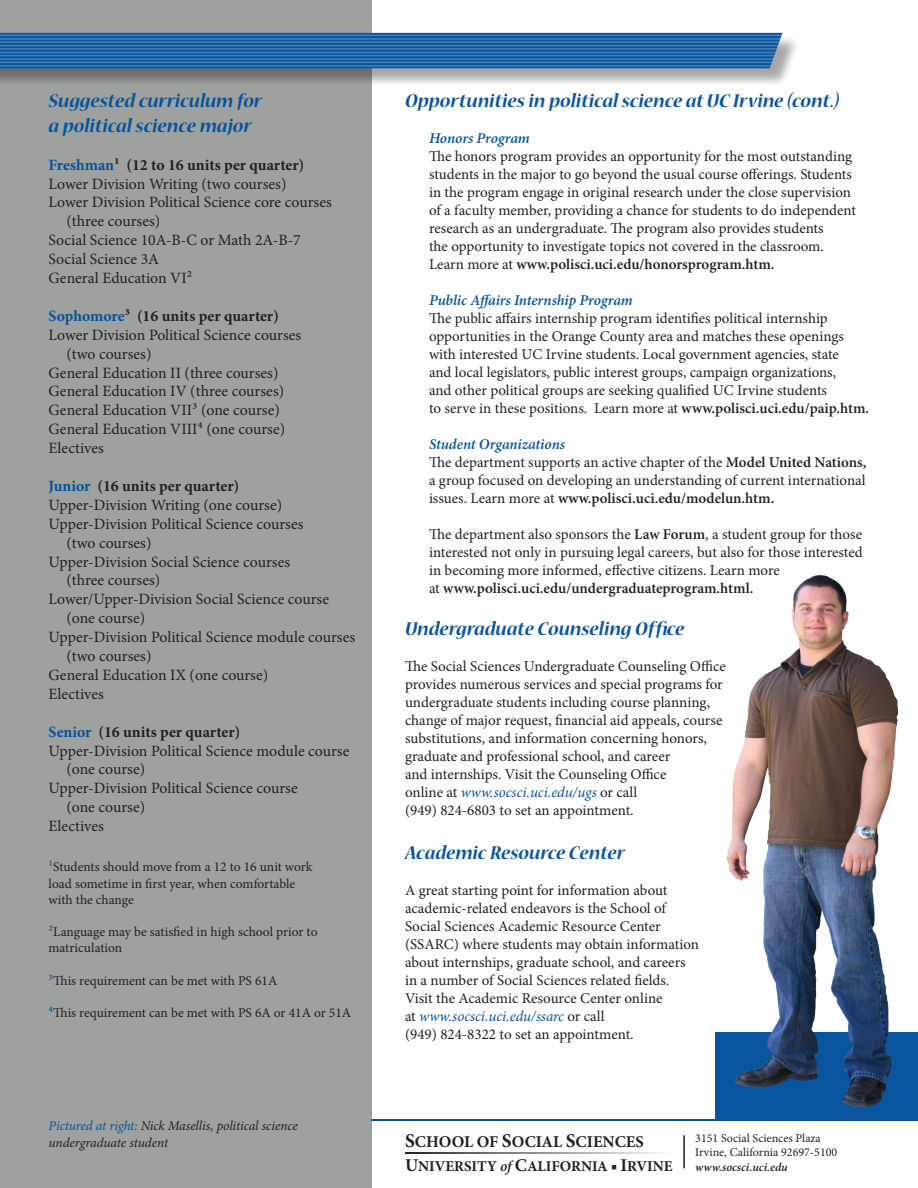
<style>
.page{position:relative;width:918px;height:1188px;background:#fff}
.page>*{position:absolute;margin:0;border:0;box-sizing:border-box;transform-origin:0 0}
.t1{font:italic 700 21px "Nueva Std";color:#08549e}
.t2{font:italic 700 21px "Nueva Std";color:#00539e}
.t3{font:700 16.5px "Minion Pro";color:#231f20}
.t4{font:15.75px "Minion Pro";color:#231f20}
.t5{font:700 15.75px "Minion Pro";color:#231f20}
.t6{font:15px/18px "Minion Pro";color:#231f20}
.t7{font:600 15px "Minion Pro";color:#231f20}
.t8{font:italic 15px "Minion Pro";color:#08549e}
.t9{font:italic 600 15px "Minion Pro";letter-spacing:-.005em;color:#08549e}
.t10{font:700 15px "Minion Pro";color:#231f20}
.t11{font:13.5px/16.2px "Minion Pro";color:#231f20}
.t12{font:italic 13.5px "Minion Pro";letter-spacing:-.005em;color:#231f20}
.t13{font:12px "Minion Pro";color:#231f20}
.t14{font:italic 600 12px "Minion Pro";color:#231f20}
.s1{color:#00539e}
.s2{color:#08549e}
.s3{font-weight:400}
.s4{font-weight:600}
.s5{font-style:normal;color:#231f20}
.s6{font-size:19.5px}
.s7{font-size:18px}
.s8{font-weight:600;font-style:italic}
</style>
<div class="page">
<div style="left:716px;top:1032px;width:202px;height:88px;background:#08549e"></div>
<div style="left:0;top:34px;width:802px;height:54px;background:#231f20;opacity:.4"></div>
<svg style="left:406px;top:1152px;width:255px;height:2px"></svg>
<hr style="left:683px;top:1135px;width:2px;height:33px;background:#231f20">
<hr style="left:371px;top:1119px;width:547px;height:2px;background:#08549e">
<svg style="left:0;top:33px;width:783px;height:35px;background:#2467a8"></svg>
<img style="left:715px;top:575px;width:183px;height:537px">
<p class="t2" style="left:49px;top:91px;width:215px">Suggested curriculum for</p>
<p class="t2" style="left:49px;top:116px;width:205px">a political science major</p>
<p class="t5" style="left:49px;top:154px;width:257px"><span class="s1">Freshman</span>¹ (12 to 16 units per quarter)</p>
<p class="t4" style="left:49px;top:173px;width:239px">Lower Division Writing (two courses)</p>
<p class="t4" style="left:49px;top:192px;width:285px">Lower Division Political Science core courses</p>
<p class="t4" style="left:66px;top:211px;width:95px">(three courses)</p>
<p class="t4" style="left:49px;top:230px;width:254px">Social Science 10A-B-C or Math 2A-B-7</p>
<p class="t4" style="left:49px;top:249px;width:112px">Social Science 3A</p>
<p class="t4" style="left:49px;top:267px;width:145px">General Education VI²</p>
<p class="t5" style="left:49px;top:305px;width:232px"><span class="s1">Sophomore</span>³ (16 units per quarter)</p>
<p class="t4" style="left:49px;top:324px;width:254px">Lower Division Political Science courses</p>
<p class="t4" style="left:66px;top:343px;width:87px">(two courses)</p>
<p class="t4" style="left:49px;top:362px;width:231px">General Education II (three courses)</p>
<p class="t4" style="left:49px;top:381px;width:237px">General Education IV (three courses)</p>
<p class="t4" style="left:49px;top:400px;width:233px">General Education VII³ (one course)</p>
<p class="t4" style="left:49px;top:419px;width:238px">General Education VIII⁴ (one course)</p>
<p class="t4" style="left:49px;top:438px;width:57px">Electives</p>
<p class="t5" style="left:49px;top:475px;width:192px"><span class="s1">Junior</span> (16 units per quarter)</p>
<p class="t4" style="left:49px;top:494px;width:235px">Upper-Division Writing (one course)</p>
<p class="t4" style="left:49px;top:513px;width:256px">Upper-Division Political Science courses</p>
<p class="t4" style="left:66px;top:532px;width:87px">(two courses)</p>
<p class="t4" style="left:49px;top:551px;width:243px">Upper-Division Social Science courses</p>
<p class="t4" style="left:66px;top:570px;width:95px">(three courses)</p>
<p class="t4" style="left:49px;top:589px;width:282px">Lower/Upper-Division Social Science course</p>
<p class="t4" style="left:66px;top:608px;width:80px">(one course)</p>
<p class="t4" style="left:49px;top:627px;width:308px">Upper-Division Political Science module courses</p>
<p class="t4" style="left:66px;top:645px;width:87px">(two courses)</p>
<p class="t4" style="left:49px;top:664px;width:221px">General Education IX (one course)</p>
<p class="t4" style="left:49px;top:683px;width:57px">Electives</p>
<p class="t5" style="left:49px;top:721px;width:193px"><span class="s1">Senior</span> (16 units per quarter)</p>
<p class="t4" style="left:49px;top:740px;width:302px">Upper-Division Political Science module course</p>
<p class="t4" style="left:66px;top:759px;width:80px">(one course)</p>
<p class="t4" style="left:49px;top:778px;width:251px">Upper-Division Political Science course</p>
<p class="t4" style="left:66px;top:797px;width:80px">(one course)</p>
<p class="t4" style="left:49px;top:816px;width:57px">Electives</p>
<p class="t11" style="left:49px;top:859px;width:265px"><span class="s1">¹</span>Students should move from a 12 to 16 unit work</p>
<p class="t11" style="left:49px;top:875px;width:248px">load sometime in first year, when comfortable</p>
<p class="t11" style="left:49px;top:891px;width:87px">with the change</p>
<p class="t11" style="left:49px;top:924px;width:270px"><span class="s1">²</span>Language may be satisfied in high school prior to matriculation</p>
<p class="t11" style="left:49px;top:972px;width:230px"><span class="s1">³</span>This requirement can be met with PS 61A</p>
<p class="t11" style="left:49px;top:1005px;width:304px"><span class="s1">⁴</span>This requirement can be met with PS 6A or 41A or 51A</p>
<p class="t12" style="left:49px;top:1117px;width:251px"><span class="s2">Pictured at right:</span> Nick Masellis, political science</p>
<p class="t12" style="left:49px;top:1133px;width:121px">undergraduate student</p>
<p class="t1" style="left:405px;top:91px;width:436px">Opportunities in political science at UC Irvine (cont.)</p>
<p class="t9" style="left:429px;top:129px;width:102px">Honors Program</p>
<p class="t6" style="left:429px;top:147px;width:425px">The honors program provides an opportunity for the most outstanding students in the major to go beyond the usual course offerings. Students</p>
<p class="t6" style="left:429px;top:183px;width:424px">in the program engage in original research under the close supervision</p>
<p class="t6" style="left:429px;top:201px;width:429px">of a faculty member, providing a chance for students to do independent</p>
<p class="t6" style="left:429px;top:219px;width:396px">research as an undergraduate. The program also provides students</p>
<p class="t6" style="left:429px;top:237px;width:396px">the opportunity to investigate topics not covered in the classroom.</p>
<p class="t7" style="left:429px;top:255px;width:347px"><span class="s3">Learn more at</span> www.polisci.uci.edu/honorsprogram.htm.</p>
<p class="t9" style="left:429px;top:291px;width:205px">Public Affairs Internship Program</p>
<p class="t6" style="left:429px;top:309px;width:400px">The public affairs internship program identifies political internship</p>
<p class="t6" style="left:429px;top:327px;width:417px">opportunities in the Orange County area and matches these openings</p>
<p class="t6" style="left:429px;top:345px;width:412px">with interested UC Irvine students. Local government agencies, state</p>
<p class="t6" style="left:429px;top:363px;width:409px">and local legislators, public interest groups, campaign organizations,</p>
<p class="t6" style="left:429px;top:381px;width:400px">and other political groups are seeking qualified UC Irvine students</p>
<p class="t6" style="left:429px;top:399px;width:442px">to serve in these positions. Learn more at <span class="s4">www.polisci.uci.edu/paip.htm.</span></p>
<p class="t9" style="left:429px;top:435px;width:138px">Student Organizations</p>
<p class="t6" style="left:429px;top:453px;width:439px;text-align:justify">The department supports an active chapter of the <span class="s4">Model United Nations, </span>a group focused on developing an understanding of current international issues. Learn more at <span class="s4">www.polisci.uci.edu/modelun.htm.</span></p>
<p class="t6" style="left:429px;top:525px;width:435px">The department also sponsors the <span class="s4">Law Forum</span>, a student group for those</p>
<p class="t6" style="left:429px;top:543px;width:435px">interested not only in pursuing legal careers, but also for those interested</p>
<p class="t6" style="left:429px;top:561px;width:352px">in becoming more informed, effective citizens. Learn more</p>
<p class="t7" style="left:429px;top:579px;width:326px"><span class="s3">at</span> www.polisci.uci.edu/undergraduateprogram.html.</p>
<p class="t1" style="left:405px;top:620px;width:281px">Undergraduate Counseling Office</p>
<p class="t6" style="left:405px;top:658px;width:322px">The Social Sciences Undergraduate Counseling Office</p>
<p class="t6" style="left:405px;top:676px;width:319px">provides numerous services and special programs for</p>
<p class="t6" style="left:405px;top:694px;width:307px">undergraduate students including course planning,</p>
<p class="t6" style="left:405px;top:712px;width:319px">change of major request, financial aid appeals, course</p>
<p class="t6" style="left:405px;top:730px;width:304px">substitutions, and information concerning honors,</p>
<p class="t6" style="left:405px;top:748px;width:267px">graduate and professional school, and career</p>
<p class="t6" style="left:405px;top:766px;width:263px">and internships. Visit the Counseling Office</p>
<p class="t8" style="left:405px;top:782px;width:234px"><span class="s5">online at</span> www.socsci.uci.edu/ugs <span class="s5">or call</span></p>
<p class="t6" style="left:405px;top:802px;width:230px">(949) 824-6803 to set an appointment.</p>
<p class="t1" style="left:405px;top:843px;width:222px">Academic Resource Center</p>
<p class="t6" style="left:405px;top:881px;width:264px">A great starting point for information about</p>
<p class="t6" style="left:405px;top:899px;width:263px">academic-related endeavors is the School of</p>
<p class="t6" style="left:405px;top:917px;width:257px">Social Sciences Academic Resource Center</p>
<p class="t6" style="left:405px;top:935px;width:296px">(SSARC) where students may obtain information</p>
<p class="t6" style="left:405px;top:953px;width:282px">about internships, graduate school, and careers</p>
<p class="t6" style="left:405px;top:971px;width:266px">in a number of Social Sciences related fields.</p>
<p class="t6" style="left:405px;top:989px;width:259px">Visit the Academic Resource Center online</p>
<p class="t8" style="left:405px;top:1006px;width:201px"><span class="s5">at</span> www.socsci.uci.edu/ssarc <span class="s5">or call</span></p>
<p class="t6" style="left:405px;top:1025px;width:230px">(949) 824-8322 to set an appointment.</p>
<p class="t3" style="left:405px;top:1130px;width:240px"><span class="s6">S</span>CHOOL OF <span class="s6">S</span>OCIAL <span class="s6">S</span>CIENCES</p>
<p class="t10" style="left:405px;top:1155px;width:269px"><span class="s7">U</span>NIVERSITY <span class="s8">of</span> <span class="s7">C</span>ALIFORNIA ■ <span class="s7">I</span>RVINE</p>
<p class="t13" style="left:695px;top:1130px;width:127px">3151 Social Sciences Plaza</p>
<p class="t13" style="left:695px;top:1145px;width:144px">Irvine, California 92697-5100</p>
<p class="t14" style="left:695px;top:1160px;width:94px">www.socsci.uci.edu</p>
</div>
